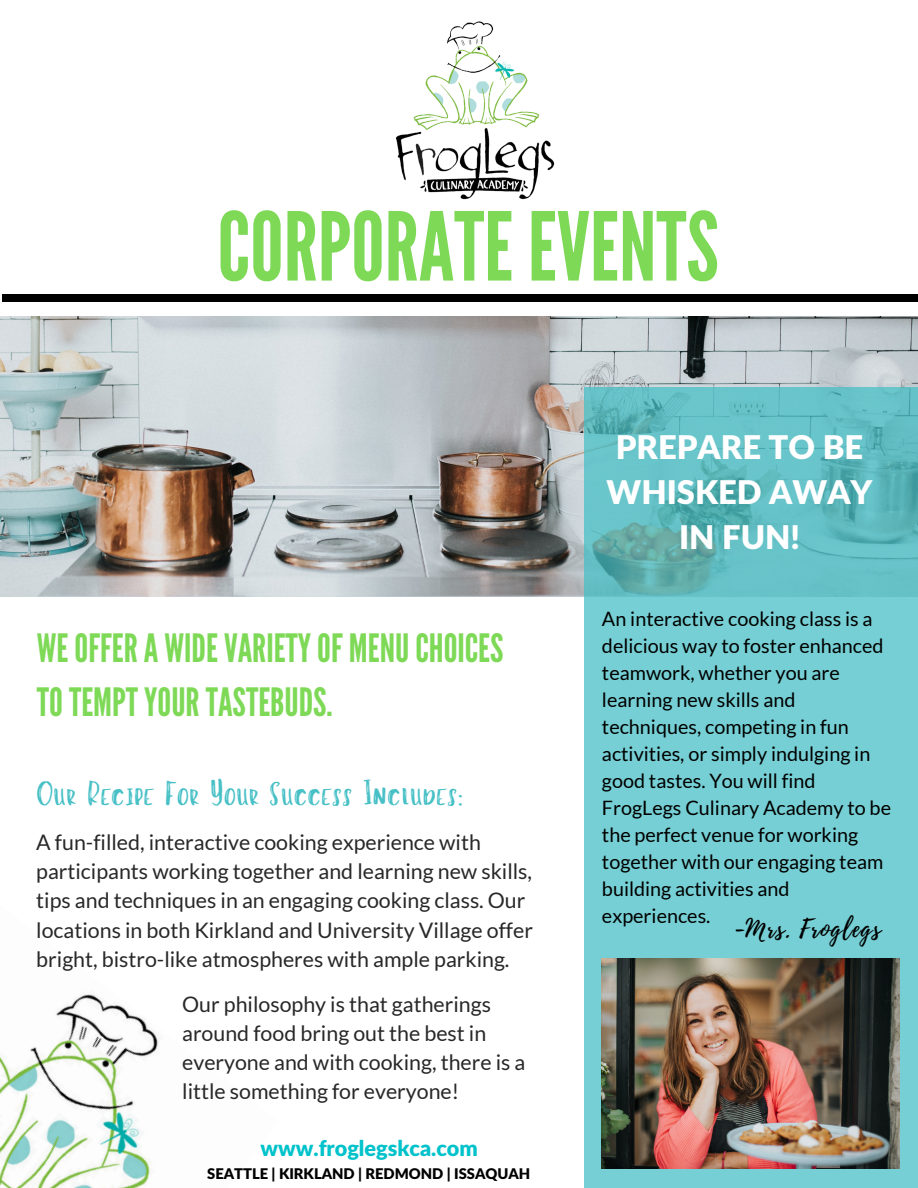
<style>
.page{position:relative;width:918px;height:1188px;background:#fff}
.page>*{position:absolute;margin:0;border:0;box-sizing:border-box;transform-origin:0 0}
.t1{font:94.65px "League Gothic";color:#7ed957}
.t2{font:39px/53.8px "League Gothic";color:#7ed957}
.t3{font:900 32.7px/45px "Lato Latin";color:#fff;text-align:center}
.t4{font:32.1px "Happy Girl";letter-spacing:.04em;color:#47c0c6}
.t5{font:24.6px "Playlist Script";letter-spacing:.04em;color:#000}
.t6{font:900 21.6px "Lato Latin";color:#00c2cb}
.t7{font:21.45px/29.2px "Lato";color:#282828}
.t8{font:19.8px/27px "Lato";color:#000}
.t9{font:900 14.7px "Lato Latin";color:#000}
</style>
<div class="page">
<img style="left:0;top:317px;width:918px;height:280px">
<svg style="left:584px;top:387px;width:334px;height:801px;background:#6ec8cc"></svg>
<div style="left:3px;top:295px;width:915px;height:6px;background:#000"></div>
<img style="left:602px;top:958px;width:298px;height:210px">
<img style="left:0;top:994px;width:158px;height:194px">
<img style="left:398px;top:157px;width:157px;height:43px">
<img style="left:395px;top:21px;width:156px;height:136px">
<h3 class="t1" style="left:217px;top:192px;width:503px">CORPORATE EVENTS</h3>
<h2 class="t2" style="left:37px;top:622px;width:468px">WEOFFERA WIDEVARIETYOF MENUCHOICES<br>TOTEMPTYOURTASTEBUDS.</h2>
<p class="t4" style="left:37px;top:773px;width:427px">Our Recipe For Your Success Includes:</p>
<h4 class="t7" style="left:36px;top:827px;width:498px">A fun-filled, interactive cooking experience with participants working together and learning new skills, tips and techniques in an engaging cooking class. Our locations in both Kirkland and University Village offer bright, bistro-like atmospheres with ample parking.</h4>
<p class="t7" style="left:182px;top:989px;width:345px">Our philosophy is that gatherings around food bring out the best in everyone and with cooking, there is a little something for everyone!</p>
<h6 class="t6" style="left:260px;top:1138px;width:219px">www.froglegskca.com</h6>
<p class="t9" style="left:207px;top:1167px;width:325px">SEATTLE | KIRKLAND | REDMOND | ISSAQUAH</p>
<p class="t3" style="left:607px;top:426px;width:267px">PREPARE TO BE<br>WHISKED AWAY<br>IN FUN!</p>
<h5 class="t8" style="left:602px;top:605px;width:291px">An interactive cooking class is a delicious way to foster enhanced teamwork, whether you are learning new skills and techniques, competing in fun activities, or simply indulging in good tastes. You will find<br>FrogLegs Culinary Academy to be the perfect venue for working together with our engaging team building activities and experiences.</h5>
<p class="t5" style="left:736px;top:910px;width:147px">-Mrs. Froglegs</p>
</div>
